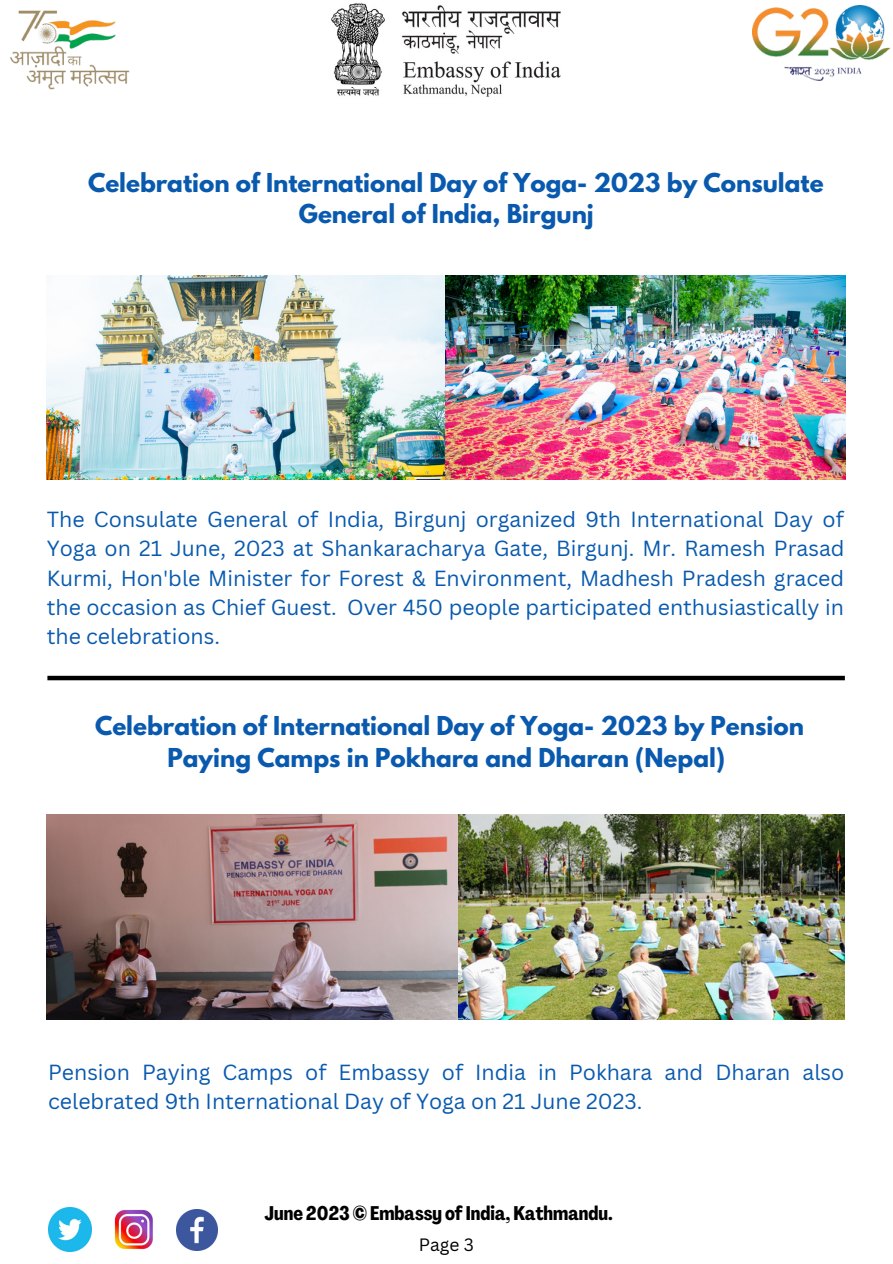
<style>
.page{position:relative;width:893px;height:1264px;background:#fff}
.page>*{position:absolute;margin:0;border:0;box-sizing:border-box;transform-origin:0 0}
.t1{font:700 23.1px/31.5px "League Spartan";color:#095aaf;text-align:center}
.t2{font:21.3px/29.2px "Canva Sans";color:#095aaf}
.t3{font:700 19.5px "Agrandir Tight";color:#000}
.t4{font:17.4px "Canva Sans";color:#000}
</style>
<div class="page">
<img style="left:48px;top:1207px;width:44px;height:44px">
<img style="left:114px;top:1209px;width:39px;height:40px">
<img style="left:176px;top:1209px;width:42px;height:41px">
<img style="left:47px;top:814px;width:411px;height:205px">
<img style="left:458px;top:814px;width:386px;height:205px">
<div style="left:47px;top:675px;width:797px;height:5px;background:#000"></div>
<img style="left:47px;top:275px;width:798px;height:205px">
<img style="left:331px;top:3px;width:230px;height:94px">
<img style="left:753px;top:6px;width:138px;height:74px">
<img style="left:9px;top:10px;width:121px;height:80px">
<p class="t1" style="left:299px;top:170px;width:526px;text-align:left;text-indent:-211px">Celebration of International Day of Yoga- 2023 by Consulate<br>General of India, Birgunj</p>
<p class="t2" style="left:47px;top:504px;width:799px;text-align:justify">The Consulate General of India, Birgunj organized 9th International Day of Yoga on 21 June, 2023 at Shankaracharya Gate, Birgunj. Mr. Ramesh Prasad Kurmi, Hon'ble Minister for Forest &amp; Environment, Madhesh Pradesh graced the occasion as Chief Guest. Over 450 people participated enthusiastically in the celebrations.</p>
<p class="t1" style="left:95px;top:713px;width:710px">Celebration of International Day of Yoga- 2023 by Pension<br>Paying Camps in Pokhara and Dharan (Nepal)</p>
<p class="t2" style="left:48px;top:1056px;width:797px">Pension Paying Camps of Embassy of India in Pokhara and Dharan also celebrated 9th International Day of Yoga on 21 June 2023.</p>
<p class="t3" style="left:264px;top:1205px;width:349px">June 2023 © Embassy of India,Kathmandu.</p>
<p class="t4" style="left:419px;top:1232px;width:56px">Page 3</p>
</div>
